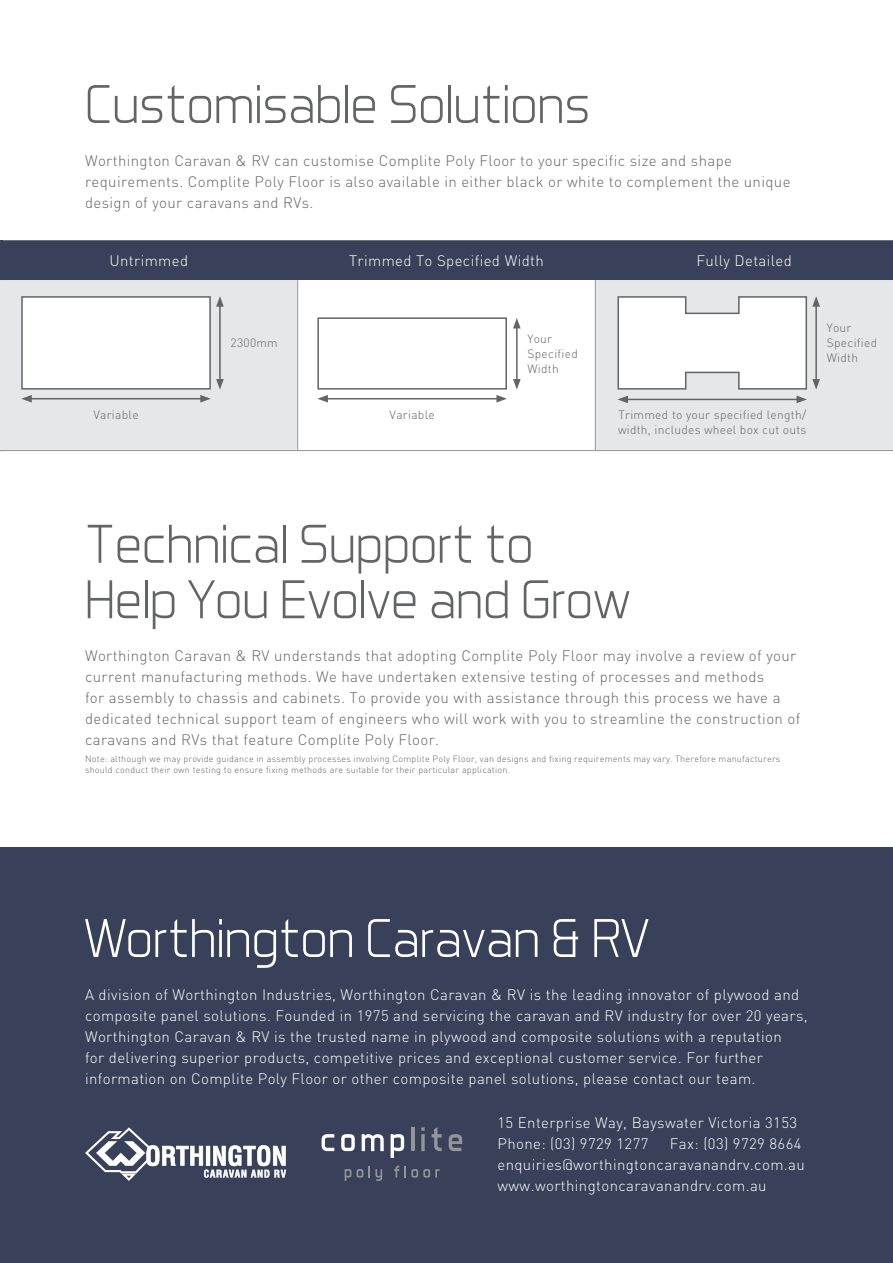
<style>
.page{position:relative;width:893px;height:1263px;background:#fff}
.page>*{position:absolute;margin:0;border:0;box-sizing:border-box;transform-origin:0 0}
.t1{font:300 55.5px/55.5px "Aero Matics";color:#636466}
.t2{font:300 55.5px "Aero Matics";color:#fff}
.t3{font:300 15px/21px "DIN";letter-spacing:.025em;color:#fff}
.t4{font:300 15px/21px "DIN";letter-spacing:.025em;color:#636466}
.t5{font:300 12px/15px "DIN";letter-spacing:.025em;color:#636466}
.t6{font:300 9px/10.8px "DIN";letter-spacing:.025em;color:#636466}
</style>
<div class="page">
<div style="left:0;top:847px;width:893px;height:416px;background:#394059"></div>
<div style="left:0;top:240px;width:893px;height:40px;background:#394059"></div>
<div style="left:0;top:280px;width:893px;height:170px;background:#e6e7e8"></div>
<div style="left:298px;top:280px;width:297px;height:171px;background:#fff"></div>
<hr style="left:297px;top:280px;width:1px;height:170px;background:#939598">
<hr style="left:595px;top:280px;width:1px;height:170px;background:#939598">
<hr style="left:0;top:450px;width:298px;height:1px;background:#939598">
<hr style="left:298px;top:450px;width:297px;height:1px;background:#939598">
<hr style="left:595px;top:450px;width:298px;height:1px;background:#939598">
<div style="left:21px;top:296px;width:190px;height:94px;background:#fff;border:2px solid #636466"></div>
<hr style="left:219px;top:304px;width:2px;height:77px;background:#636466">
<svg style="left:216px;top:296px;width:8px;height:11px"></svg>
<hr style="left:29px;top:398px;width:174px;height:1px;background:#636466">
<svg style="left:200px;top:379px;width:24px;height:24px"></svg>
<svg style="left:21px;top:395px;width:11px;height:8px"></svg>
<svg style="left:617px;top:295px;width:203px;height:95px"></svg>
<hr style="left:626px;top:399px;width:173px;height:1px;background:#636466">
<svg style="left:796px;top:396px;width:11px;height:7px"></svg>
<svg style="left:617px;top:396px;width:11px;height:7px"></svg>
<div style="left:317px;top:317px;width:190px;height:73px;background:#fff;border:2px solid #636466"></div>
<hr style="left:516px;top:326px;width:2px;height:55px;background:#636466">
<svg style="left:513px;top:318px;width:8px;height:10px"></svg>
<svg style="left:513px;top:379px;width:8px;height:11px"></svg>
<hr style="left:326px;top:398px;width:173px;height:1px;background:#636466">
<svg style="left:496px;top:395px;width:11px;height:8px"></svg>
<svg style="left:317px;top:395px;width:11px;height:8px"></svg>
<svg style="left:85px;top:1127px;width:201px;height:54px"></svg>
<svg style="left:322px;top:1134px;width:12px;height:17px"></svg>
<svg style="left:341px;top:1134px;width:14px;height:17px"></svg>
<svg style="left:362px;top:1134px;width:22px;height:17px"></svg>
<svg style="left:391px;top:1134px;width:13px;height:24px"></svg>
<hr style="left:411px;top:1127px;width:3px;height:24px;background:#939598">
<svg style="left:421px;top:1134px;width:4px;height:17px"></svg>
<svg style="left:421px;top:1127px;width:4px;height:4px"></svg>
<svg style="left:432px;top:1127px;width:10px;height:24px"></svg>
<svg style="left:449px;top:1134px;width:13px;height:17px"></svg>
<svg style="left:345px;top:1169px;width:6px;height:12px"></svg>
<svg style="left:357px;top:1169px;width:6px;height:8px"></svg>
<svg style="left:369px;top:1166px;width:13px;height:15px"></svg>
<svg style="left:394px;top:1166px;width:5px;height:11px"></svg>
<svg style="left:405px;top:1166px;width:35px;height:11px"></svg>
<h1 class="t1" style="left:85px;top:76px;width:507px">Customisable Solutions</h1>
<p class="t4" style="left:85px;top:150px;width:707px">Worthington Caravan &amp; RV can customise Complite Poly Floor to your specific size and shape requirements. Complite Poly Floor is also available in either black or white to complement the unique design of your caravans and RVs.</p>
<p class="t3" style="left:109px;top:249px;width:80px">Untrimmed</p>
<p class="t3" style="left:349px;top:249px;width:196px">Trimmed To Specified Width</p>
<p class="t3" style="left:696px;top:249px;width:97px">Fully Detailed</p>
<p class="t5" style="left:93px;top:407px;width:47px">Variable</p>
<p class="t5" style="left:231px;top:335px;width:49px">2300mm</p>
<p class="t5" style="left:390px;top:407px;width:47px">Variable</p>
<p class="t5" style="left:527px;top:331px;width:52px">Your<br>Specified<br>Width</p>
<p class="t5" style="left:618px;top:407px;width:190px">Trimmed to your specified length/ width, includes wheel box cut outs</p>
<p class="t5" style="left:827px;top:320px;width:52px">Your<br>Specified<br>Width</p>
<h1 class="t1" style="left:85px;top:515px;width:547px">Technical Support to<br>Help You Evolve and Grow</h1>
<p class="t4" style="left:85px;top:645px;width:717px">Worthington Caravan &amp; RV understands that adopting Complite Poly Floor may involve a review of your current manufacturing methods. We have undertaken extensive testing of processes and methods<br>for assembly to chassis and cabinets. To provide you with assistance through this process we have a dedicated technical support team of engineers who will work with you to streamline the construction of caravans and RVs that feature Complite Poly Floor.</p>
<p class="t6" style="left:85px;top:754px;width:697px">Note: although we may provide guidance in assembly processes involving Complite Poly Floor, van designs and fixing requirements may vary. Therefore manufacturers should conduct their own testing to ensure fixing methods are suitable for their particular application.</p>
<h1 class="t2" style="left:85px;top:905px;width:565px">Worthington Caravan &amp; RV</h1>
<p class="t3" style="left:85px;top:984px;width:724px">A division of Worthington Industries, Worthington Caravan &amp; RV is the leading innovator of plywood and composite panel solutions. Founded in 1975 and servicing the caravan and RV industry for over 20 years, Worthington Caravan &amp; RV is the trusted name in plywood and composite solutions with a reputation<br>for delivering superior products, competitive prices and exceptional customer service. For further information on Complite Poly Floor or other composite panel solutions, please contact our team.</p>
<p class="t3" style="left:497px;top:1112px;width:301px">15 Enterprise Way, Bayswater Victoria 3153<br>Phone: (03) 9729 1277</p>
<p class="t3" style="left:497px;top:1133px;width:309px;text-indent:172px">Fax: (03) 9729 8664 enquiries@worthingtoncaravanandrv.com.au www.worthingtoncaravanandrv.com.au</p>
</div>
